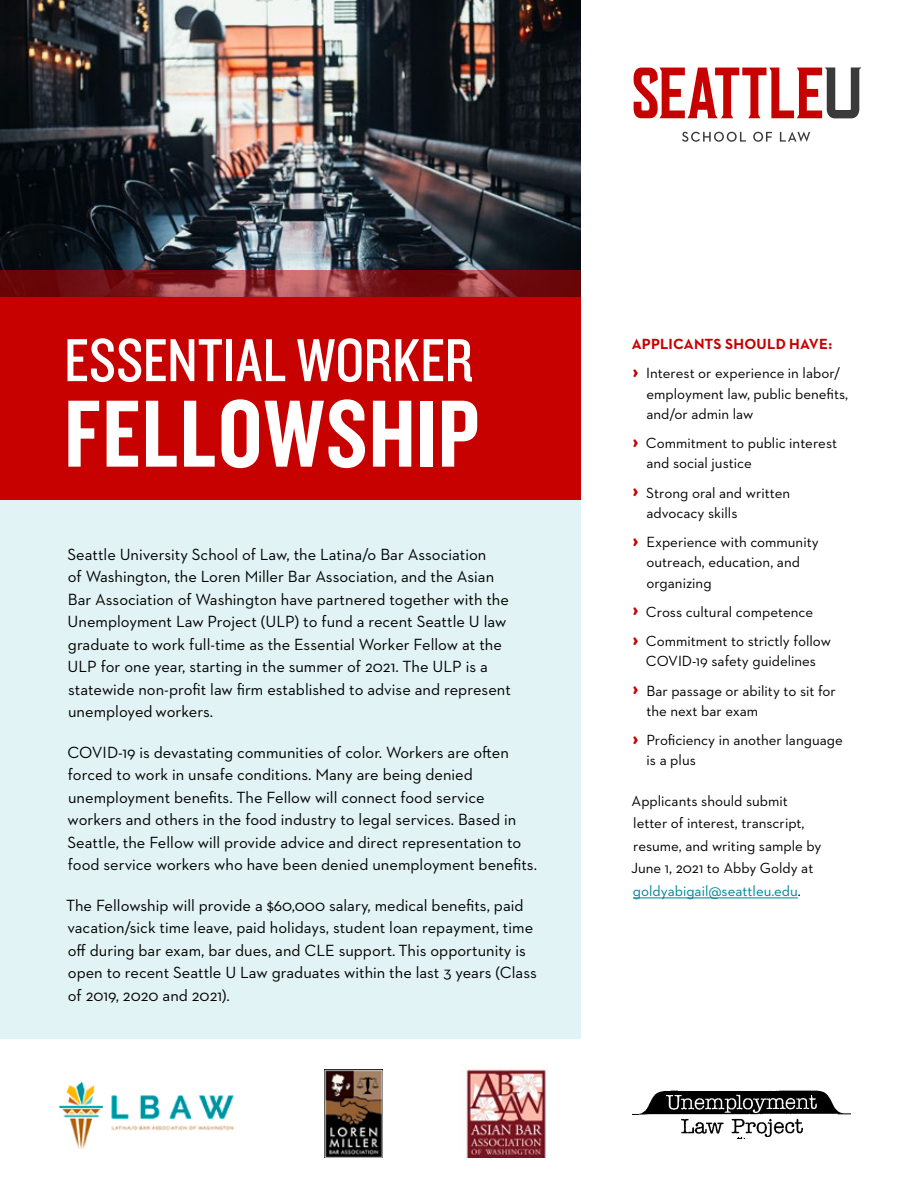
<style>
.page{position:relative;width:918px;height:1188px;background:#fff}
.page>*{position:absolute;margin:0;border:0;box-sizing:border-box;transform-origin:0 0}
.t1{font:99px "Knockout 49 Liteweight";letter-spacing:.015em;color:#fff}
.t2{font:63px "Knockout 29 Junior Ltweight";letter-spacing:.005em;color:#fff}
.t3{font:16.5px/22.5px "Neutraface 2 Text";color:#000}
.t4{font:15px/20.2px "Neutraface 2 Text";color:#000}
.t5{font:700 15px "Neutraface 2 Text";letter-spacing:.01em;color:#c70000}
.s1{color:#00819b}
</style>
<div class="page">
<img style="left:638px;top:1090px;width:212px;height:47px">
<svg style="left:737px;top:1137px;width:9px;height:3px"></svg>
<img style="left:59px;top:1082px;width:175px;height:67px">
<div style="left:0;top:500px;width:580px;height:540px;background:#e2f3f5"></div>
<img style="left:0;top:0;width:581px;height:297px">
<div style="left:0;top:297px;width:580px;height:203px;background:#c70000"></div>
<svg style="left:633px;top:67px;width:228px;height:51px"></svg>
<svg style="left:682px;top:132px;width:64px;height:10px"></svg>
<svg style="left:753px;top:132px;width:19px;height:10px"></svg>
<svg style="left:780px;top:132px;width:30px;height:10px"></svg>
<hr style="left:633px;top:898px;width:165px;height:1px;background:#00819b">
<svg style="left:0;top:270px;width:580px;height:27px;background:#832428"></svg>
<img style="left:324px;top:1070px;width:58px;height:88px">
<img style="left:466px;top:1069px;width:80px;height:89px">
<h2 class="t2" style="left:64px;top:320px;width:410px">ESSENTIAL WORKER</h2>
<h1 class="t1" style="left:64px;top:371px;width:417px">FELLOWSHIP</h1>
<p class="t3" style="left:68px;top:543px;width:445px">Seattle University School of Law, the Latina/o Bar Association<br>of Washington, the Loren Miller Bar Association, and the Asian Bar Association of Washington have partnered together with the Unemployment Law Project (ULP) to fund a recent Seattle U law graduate to work full-time as the Essential Worker Fellow at the ULP for one year, starting in the summer of 2021. The ULP is a statewide non-profit law firm established to advise and represent unemployed workers.</p>
<p class="t3" style="left:67px;top:741px;width:471px">COVID-19 is devastating communities of color. Workers are often forced to work in unsafe conditions. Many are being denied unemployment benefits. The Fellow will connect food service workers and others in the food industry to legal services. Based in Seattle, the Fellow will provide advice and direct representation to food service workers who have been denied unemployment benefits.</p>
<p class="t3" style="left:66px;top:894px;width:472px">The Fellowship will provide a $60,000 salary, medical benefits, paid vacation/sick time leave, paid holidays, student loan repayment, time off during bar exam, bar dues, and CLE support. This opportunity is open to recent Seattle U Law graduates within the last 3 years (Class of 2019, 2020 and 2021).</p>
<p class="t5" style="left:632px;top:334px;width:202px">APPLICANTS SHOULD HAVE:</p>
<p class="t4" style="left:646px;top:363px;width:204px">Interest or experience in labor/ employment law, public benefits, and/or admin law</p>
<p class="t4" style="left:646px;top:433px;width:193px">Commitment to public interest and social justice</p>
<p class="t4" style="left:646px;top:482px;width:145px">Strong oral and written advocacy skills</p>
<p class="t4" style="left:646px;top:532px;width:174px">Experience with community outreach, education, and organizing</p>
<p class="t4" style="left:646px;top:597px;width:187px;line-height:29.2px">Cross cultural competence<br>Commitment to strictly follow</p>
<p class="t4" style="left:646px;top:647px;width:192px;line-height:29.2px">COVID-19 safety guidelines<br>Bar passage or ability to sit for</p>
<p class="t4" style="left:646px;top:696px;width:198px;line-height:29.2px">the next bar exam<br>Proficiency in another language</p>
<p class="t4" style="left:647px;top:750px;width:51px">is a plus</p>
<p class="t4" style="left:631px;top:789px;width:192px;line-height:22.5px">Applicants should submit letter of interest, transcript, resume, and writing sample by<br>June 1, 2021 to Abby Goldy at <span class="s1">goldyabigail@seattleu.edu</span>.</p>
</div>
